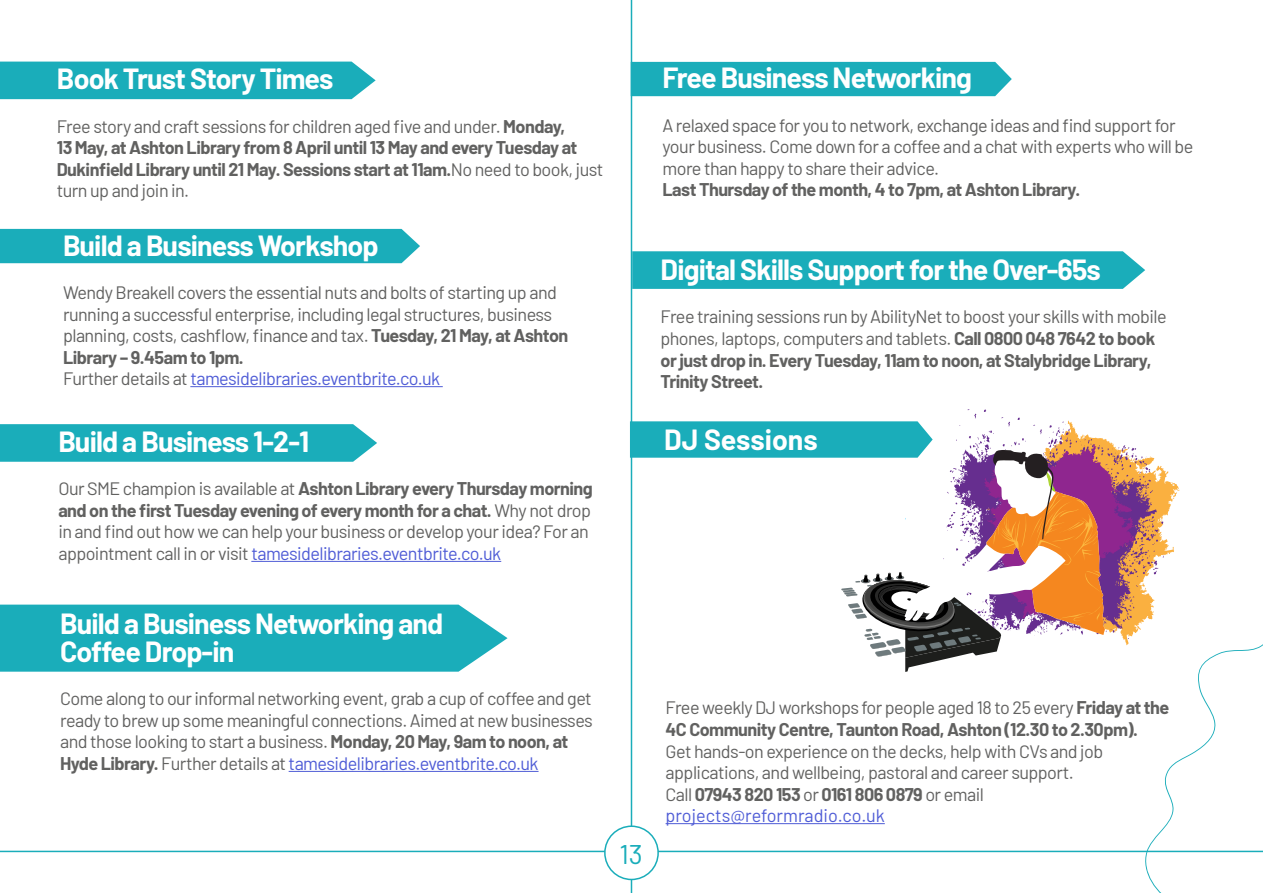
<style>
.page{position:relative;width:1263px;height:893px;background:#fff}
.page>*{position:absolute;margin:0;border:0;box-sizing:border-box;transform-origin:0 0}
.t1{font:700 28.5px/28.5px "Barlow";letter-spacing:-.03em;color:#fff}
.t2{font:700 28.5px "Barlow";color:#fff}
.t3{font:27px "Barlow";color:#1aadba}
.t4{font:18px/21.6px "Barlow";letter-spacing:-.03em;color:#616160}
.t5{font:700 18px/21.6px "Barlow";letter-spacing:-.03em;color:#616160}
.s1{font-weight:400}
.s2{font-weight:700}
.s3{color:#4f5cd6}
</style>
<div class="page">
<svg style="left:0;top:424px;width:377px;height:38px;background:#23b0bc"></svg>
<hr style="left:631px;top:0;width:1px;height:893px;background:#1aadba">
<hr style="left:0;top:851px;width:1263px;height:1px;background:#1aadba">
<div style="left:605px;top:826px;width:53px;height:53px;background:#fff;border-radius:50%"></div>
<div style="left:604px;top:825px;width:55px;height:55px;border:2px solid #1aadba;border-radius:50%"></div>
<hr style="left:251px;top:561px;width:250px;height:1px;background:#4f5cd6">
<svg style="left:632px;top:251px;width:513px;height:38px;background:#21afbc"></svg>
<div style="left:0;top:605px;width:508px;height:67px;background:#1aadba"></div>
<hr style="left:289px;top:771px;width:249px;height:1px;background:#4f5cd6">
<div style="left:0;top:229px;width:420px;height:34px;background:#1aadba"></div>
<hr style="left:190px;top:386px;width:253px;height:1px;background:#4f5cd6">
<div style="left:632px;top:62px;width:380px;height:34px;background:#1aadba"></div>
<svg style="left:630px;top:421px;width:633px;height:472px"></svg>
<hr style="left:666px;top:823px;width:219px;height:1px;background:#4f5cd6">
<div style="left:0;top:62px;width:376px;height:37px;background:#1aadba"></div>
<h1 class="t1" style="left:57px;top:63px;width:278px">Book Trust Story Times</h1>
<p class="t5" style="left:57px;top:114px;width:548px"><span class="s1">Free story and craft sessions for children aged five and under.</span> Monday,<br>13 May, at Ashton Library from 8 April until 13 May and every Tuesday at Dukinfield Library until 21 May. Sessions start at 11am.<span class="s1">No need to book, just turn up and join in.</span></p>
<h1 class="t1" style="left:63px;top:229px;width:317px">Build a Business Workshop</h1>
<p class="t4" style="left:63px;top:280px;width:507px">Wendy Breakell covers the essential nuts and bolts of starting up and running a successful enterprise, including legal structures, business planning, costs, cashflow, finance and tax. <span class="s2">Tuesday, 21 May, at Ashton Library – 9.45am to 1pm.<br></span>Further details at <span class="s3">tamesidelibraries.eventbrite.co.uk</span></p>
<h1 class="t1" style="left:58px;top:425px;width:252px">Build a Business 1-2-1</h1>
<p class="t4" style="left:58px;top:477px;width:536px">Our SME champion is available at <span class="s2">Ashton Library every Thursday morning and on the first Tuesday evening of every month for a chat.</span> Why not drop in and find out how we can help your business or develop your idea? For an appointment call in or visit <span class="s3">tamesidelibraries.eventbrite.co.uk</span></p>
<h1 class="t1" style="left:60px;top:607px;width:385px">Build a Business Networking and<br>Coffee Drop-in</h1>
<p class="t4" style="left:60px;top:687px;width:534px">Come along to our informal networking event, grab a cup of coffee and get ready to brew up some meaningful connections. Aimed at new businesses and those looking to start a business. <span class="s2">Monday, 20 May, 9am to noon, at Hyde Library.</span> Further details at <span class="s3">tamesidelibraries.eventbrite.co.uk</span></p>
<h2 class="t3" style="left:619px;top:834px;width:25px">13</h2>
<h1 class="t1" style="left:662px;top:62px;width:311px">Free Business Networking</h1>
<p class="t4" style="left:662px;top:113px;width:532px">A relaxed space for you to network, exchange ideas and find support for your business. Come down for a coffee and a chat with experts who will be more than happy to share their advice.</p>
<p class="t5" style="left:662px;top:178px;width:419px">Last Thursday of the month, 4 to 7pm, at Ashton Library.</p>
<h1 class="t1" style="left:660px;top:253px;width:442px">Digital Skills Support for the Over-65s</h1>
<p class="t4" style="left:660px;top:305px;width:508px">Free training sessions run by AbilityNet to boost your skills with mobile phones, laptops, computers and tablets. <span class="s2">Call 0800 048 7642 to book or just drop in. Every Tuesday, 11am to noon, at Stalybridge Library, Trinity Street.</span></p>
<h1 class="t2" style="left:664px;top:418px;width:155px">DJ Sessions</h1>
<p class="t5" style="left:666px;top:696px;width:505px"><span class="s1">Free weekly DJ workshops for people aged 18 to 25 every</span> Friday at the<br>4C Community Centre, Taunton Road, Ashton (12.30 to 2.30pm).</p>
<p class="t4" style="left:666px;top:739px;width:439px">Get hands-on experience on the decks, help with CVs and job applications, and wellbeing, pastoral and career support.<br>Call <span class="s2">07943 820 153</span> or <span class="s2">0161 806 0879</span> or email <span class="s3">projects@reformradio.co.uk</span></p>
</div>
